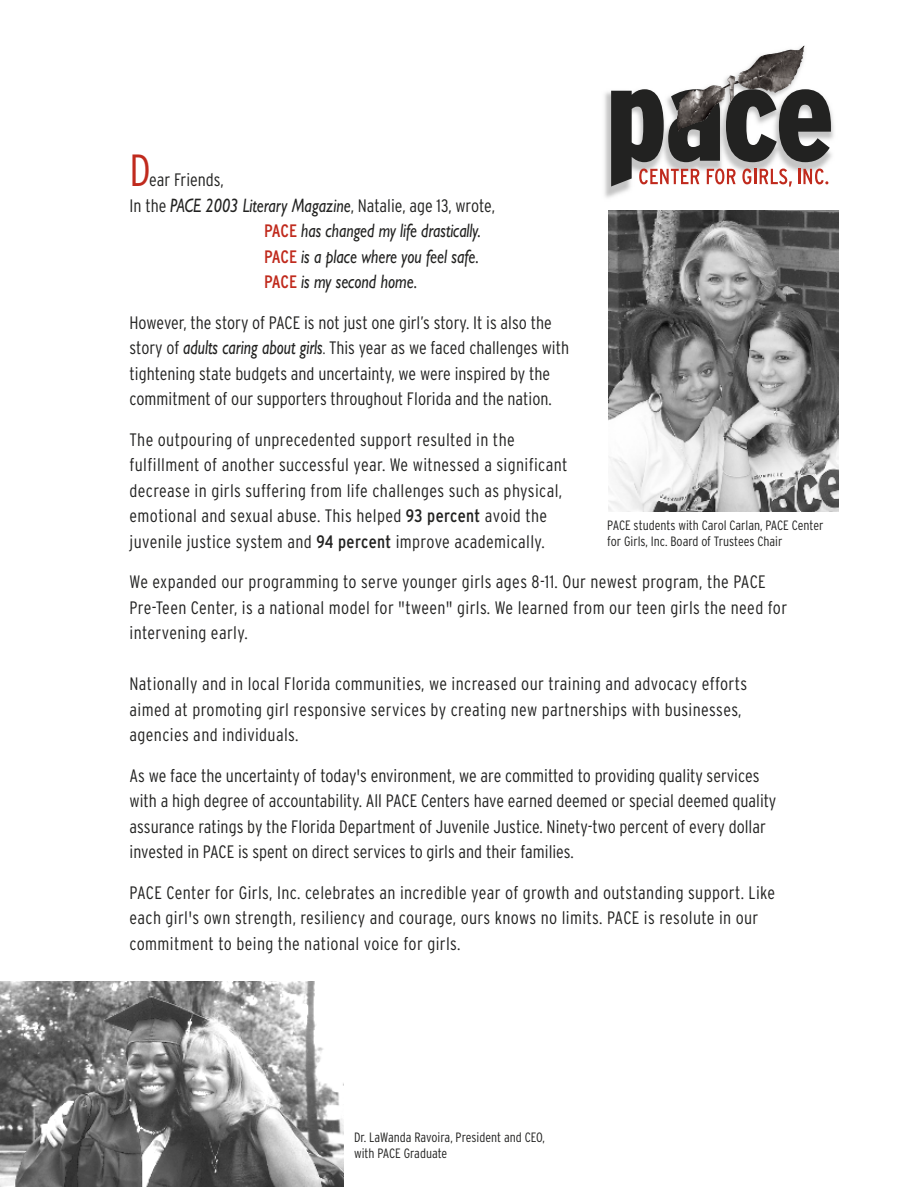
<style>
.page{position:relative;width:917px;height:1187px;background:#fff}
.page>*{position:absolute;margin:0;border:0;box-sizing:border-box;transform-origin:0 0}
.t1{font:300 condensed 45px "Interstate";color:#c02a1d}
.t2{font:italic 19.5px/25.5px "Gill Sans";color:#222221;text-align:justify;scale:.8 1}
.t3{font:300 condensed 18px/25.5px "Interstate";letter-spacing:.015em;color:#222221}
.t4{font:300 condensed 13.5px/16.5px "Interstate";color:#222221}
.s1{font-family:"Gill Sans";font-weight:400;font-style:italic;font-stretch:normal;font-size:19.5px}
.s2{font-family:"Interstate";font-style:normal;font-stretch:condensed;font-size:18px;color:#c02a1d}
.s3{font-family:"Gill Sans";font-weight:400;font-style:italic;font-stretch:normal;font-size:20.25px}
.s4{font-weight:400}
</style>
<div class="page">
<img style="left:609px;top:211px;width:229px;height:301px">
<img style="left:0;top:981px;width:343px;height:206px">
<img style="left:604px;top:45px;width:230px;height:153px">
<img style="left:677px;top:46px;width:127px;height:43px">
<svg style="left:611px;top:89px;width:220px;height:98px"></svg>
<h1 class="t1" style="left:130px;top:154px;width:23px">D</h1>
<p class="t3" style="left:130px;top:169px;width:367px;text-indent:20px">ear Friends,<br>In the <span class="s1">PACE 2003 Literary Magazine</span>, Natalie, age 13, wrote,</p>
<p class="t2" style="left:264px;top:220px;width:273px"><span class="s2">PACE</span> has changed my life drastically.<br><span class="s2">PACE</span> is a place where you feel safe.<br><span class="s2">PACE</span> is my second home.</p>
<p class="t3" style="left:130px;top:311px;width:441px">However, the story of PACE is not just one girl’s story. It is also the story of <span class="s3">adults caring about girls</span>. This year as we faced challenges with tightening state budgets and uncertainty, we were inspired by the commitment of our supporters throughout Florida and the nation.</p>
<p class="t3" style="left:130px;top:428px;width:439px">The outpouring of unprecedented support resulted in the fulfillment of another successful year. We witnessed a significant decrease in girls suffering from life challenges such as physical,</p>
<p class="t3" style="left:130px;top:505px;width:419px">emotional and sexual abuse. This helped <span class="s4">93 percent</span> avoid the juvenile justice system and <span class="s4">94 percent</span> improve academically.</p>
<p class="t4" style="left:607px;top:518px;width:218px">PACE students with Carol Carlan, PACE Center for Girls, Inc. Board of Trustees Chair</p>
<p class="t3" style="left:130px;top:571px;width:659px">We expanded our programming to serve younger girls ages 8-11. Our newest program, the PACE<br>Pre-Teen Center, is a national model for "tween" girls. We learned from our teen girls the need for intervening early.</p>
<p class="t3" style="left:130px;top:673px;width:619px">Nationally and in local Florida communities, we increased our training and advocacy efforts aimed at promoting girl responsive services by creating new partnerships with businesses, agencies and individuals.</p>
<p class="t3" style="left:130px;top:764px;width:648px">As we face the uncertainty of today's environment, we are committed to providing quality services with a high degree of accountability. All PACE Centers have earned deemed or special deemed quality assurance ratings by the Florida Department of Juvenile Justice. Ninety-two percent of every dollar invested in PACE is spent on direct services to girls and their families.</p>
<p class="t3" style="left:130px;top:881px;width:647px">PACE Center for Girls, Inc. celebrates an incredible year of growth and outstanding support. Like each girl's own strength, resiliency and courage, ours knows no limits. PACE is resolute in our commitment to being the national voice for girls.</p>
<p class="t4" style="left:354px;top:1130px;width:193px">Dr. LaWanda Ravoira, President and CEO, with PACE Graduate</p>
</div>
